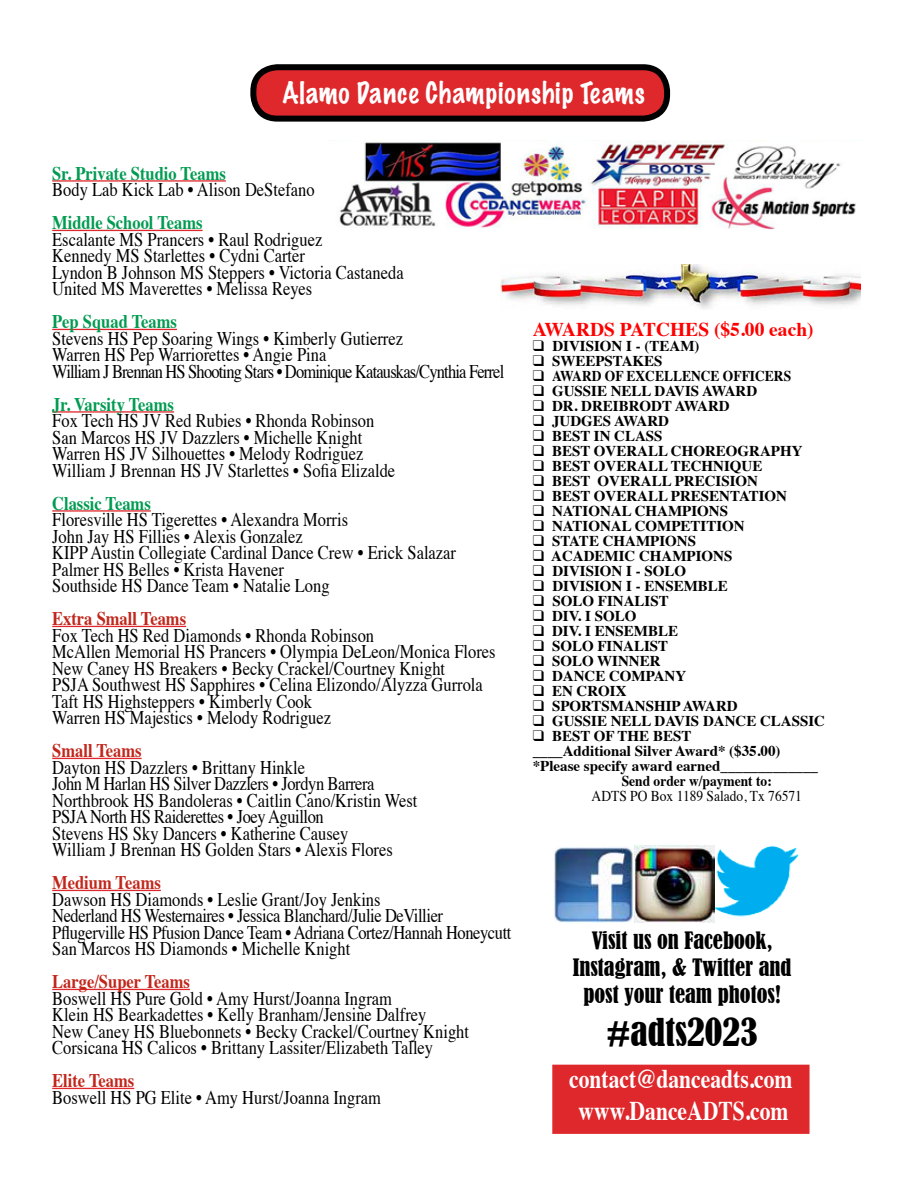
<style>
.page{position:relative;width:918px;height:1188px;background:#fff}
.page>*{position:absolute;margin:0;border:0;box-sizing:border-box;transform-origin:0 0}
.t1{font:condensed 36px "Bernard";color:#000}
.t2{font:700 27px/32.4px "Times";color:#fff;text-align:center;scale:.8 1}
.t3{font:100 27px "Marker Felt";letter-spacing:.035em;color:#fff}
.t4{font:condensed 22.5px/27px "Bernard";color:#000;text-align:center}
.t5{font:700 19.5px "Times";color:#f00}
.t6{font:19.35px/16.5px "Times";color:#000;scale:.85 1}
.t7{font:19.35px/16.5px "Times";letter-spacing:-.025em;color:#000;scale:.85 1}
.t8{font:700 19.35px "Times";color:#009b51;scale:.85 1}
.t9{font:700 19.35px "Times";color:#c1261b;scale:.85 1}
.t10{font:700 15px "Times";color:#000}
.t11{font:700 15px "Times";color:#000;scale:.9 1}
.t12{font:15px "Times";color:#000;scale:.9 1}
</style>
<div class="page">
<div style="left:253px;top:67px;width:414px;height:52px;background:#df282c;border-radius:24px"></div>
<div style="left:250px;top:64px;width:420px;height:58px;border:6px solid #000;border-radius:24px"></div>
<img style="left:501px;top:265px;width:360px;height:45px">
<hr style="left:52px;top:180px;width:174px;height:2px;background:#df282c">
<hr style="left:52px;top:230px;width:151px;height:1px;background:#df282c">
<hr style="left:52px;top:329px;width:125px;height:1px;background:#df282c">
<hr style="left:52px;top:411px;width:122px;height:2px;background:#df282c">
<hr style="left:52px;top:510px;width:99px;height:2px;background:#df282c">
<hr style="left:52px;top:626px;width:134px;height:1px;background:#df282c">
<hr style="left:52px;top:758px;width:90px;height:1px;background:#df282c">
<hr style="left:52px;top:890px;width:109px;height:1px;background:#df282c">
<hr style="left:52px;top:989px;width:138px;height:1px;background:#df282c">
<hr style="left:52px;top:1088px;width:82px;height:1px;background:#df282c">
<img style="left:328px;top:140px;width:528px;height:90px">
<div style="left:552px;top:1065px;width:258px;height:69px;background:#df282c;border:2px solid #df282c"></div>
<img style="left:554px;top:846px;width:142px;height:77px">
<img style="left:696px;top:845px;width:103px;height:78px">
<h2 class="t3" style="left:282px;top:71px;width:364px">Alamo Dance Championship Teams</h2>
<p class="t8" style="left:52px;top:155px;width:206px">Sr. Private Studio Teams</p>
<p class="t6" style="left:52px;top:180px;width:310px">Body Lab Kick Lab • Alison DeStefano</p>
<p class="t8" style="left:52px;top:204px;width:178px">Middle School Teams</p>
<p class="t6" style="left:52px;top:229px;width:415px">Escalante MS Prancers • Raul Rodriguez<br>Kennedy MS Starlettes • Cydni Carter<br>Lyndon B Johnson MS Steppers • Victoria Castaneda United MS Maverettes • Melissa Reyes</p>
<p class="t8" style="left:52px;top:303px;width:148px">Pep Squad Teams</p>
<p class="t6" style="left:52px;top:328px;width:533px">Stevens HS Pep Soaring Wings • Kimberly Gutierrez<br>Warren HS Pep Warriorettes • Angie Pina<br>William J Brennan HS Shooting Stars • Dominique Katauskas/Cynthia Ferrel</p>
<p class="t8" style="left:52px;top:386px;width:145px">Jr. Varsity Teams</p>
<p class="t6" style="left:52px;top:411px;width:405px">Fox Tech HS JV Red Rubies • Rhonda Robinson San Marcos HS JV Dazzlers • Michelle Knight Warren HS JV Silhouettes • Melody Rodriguez William J Brennan HS JV Starlettes • Sofia Elizalde</p>
<p class="t8" style="left:52px;top:485px;width:117px">Classic Teams</p>
<p class="t6" style="left:52px;top:510px;width:477px">Floresville HS Tigerettes • Alexandra Morris<br>John Jay HS Fillies • Alexis Gonzalez<br>KIPP Austin Collegiate Cardinal Dance Crew • Erick Salazar Palmer HS Belles • Krista Havener<br>Southside HS Dance Team • Natalie Long</p>
<p class="t9" style="left:52px;top:600px;width:159px">Extra Small Teams</p>
<p class="t6" style="left:52px;top:625px;width:523px">Fox Tech HS Red Diamonds • Rhonda Robinson<br>McAllen Memorial HS Prancers • Olympia DeLeon/Monica Flores New Caney HS Breakers • Becky Crackel/Courtney Knight<br>PSJA Southwest HS Sapphires • Celina Elizondo/Alyzza Gurrola Taft HS Highsteppers • Kimberly Cook<br>Warren HS Majestics • Melody Rodriguez</p>
<p class="t9" style="left:52px;top:732px;width:107px">Small Teams</p>
<p class="t6" style="left:52px;top:757px;width:431px">Dayton HS Dazzlers • Brittany Hinkle<br>John M Harlan HS Silver Dazzlers • Jordyn Barrera Northbrook HS Bandoleras • Caitlin Cano/Kristin West PSJA North HS Raiderettes • Joey Aguillon<br>Stevens HS Sky Dancers • Katherine Causey<br>William J Brennan HS Golden Stars • Alexis Flores</p>
<p class="t9" style="left:52px;top:864px;width:129px">Medium Teams</p>
<p class="t7" style="left:52px;top:889px;width:542px">Dawson HS Diamonds • Leslie Grant/Joy Jenkins<br>Nederland HS Westernaires • Jessica Blanchard/Julie DeVillier Pflugerville HS Pfusion Dance Team • Adriana Cortez/Hannah Honeycutt San Marcos HS Diamonds • Michelle Knight</p>
<p class="t9" style="left:52px;top:963px;width:163px">Large/Super Teams</p>
<p class="t6" style="left:52px;top:988px;width:492px">Boswell HS Pure Gold • Amy Hurst/Joanna Ingram<br>Klein HS Bearkadettes • Kelly Branham/Jensine Dalfrey<br>New Caney HS Bluebonnets • Becky Crackel/Courtney Knight Corsicana HS Calicos • Brittany Lassiter/Elizabeth Talley</p>
<p class="t9" style="left:52px;top:1062px;width:98px">Elite Teams</p>
<p class="t6" style="left:52px;top:1087px;width:388px">Boswell HS PG Elite • Amy Hurst/Joanna Ingram</p>
<p class="t5" style="left:533px;top:311px;width:282px">AWARDS PATCHES ($5.00 each)</p>
<p class="t10" style="left:533px;top:331px;width:168px">❑ DIVISION I - (TEAM)</p>
<p class="t10" style="left:533px;top:346px;width:131px">❑ SWEEPSTAKES</p>
<p class="t11" style="left:533px;top:361px;width:289px">❑ AWARD OF EXCELLENCE OFFICERS</p>
<p class="t10" style="left:533px;top:376px;width:226px">❑ GUSSIE NELL DAVIS AWARD</p>
<p class="t10" style="left:533px;top:391px;width:198px">❑ DR. DREIBRODT AWARD</p>
<p class="t10" style="left:533px;top:406px;width:138px">❑ JUDGES AWARD</p>
<p class="t10" style="left:533px;top:421px;width:131px">❑ BEST IN CLASS</p>
<p class="t10" style="left:533px;top:436px;width:271px">❑ BEST OVERALL CHOREOGRAPHY</p>
<p class="t10" style="left:533px;top:451px;width:231px">❑ BEST OVERALL TECHNIQUE</p>
<p class="t10" style="left:533px;top:466px;width:227px">❑ BEST OVERALL PRECISION</p>
<p class="t10" style="left:533px;top:481px;width:256px">❑ BEST OVERALL PRESENTATION</p>
<p class="t10" style="left:533px;top:496px;width:197px">❑ NATIONAL CHAMPIONS</p>
<p class="t10" style="left:533px;top:511px;width:213px">❑ NATIONAL COMPETITION</p>
<p class="t10" style="left:533px;top:526px;width:165px">❑ STATE CHAMPIONS</p>
<p class="t10" style="left:533px;top:541px;width:201px">❑ ACADEMIC CHAMPIONS</p>
<p class="t10" style="left:533px;top:556px;width:155px">❑ DIVISION I - SOLO</p>
<p class="t10" style="left:533px;top:571px;width:197px">❑ DIVISION I - ENSEMBLE</p>
<p class="t10" style="left:533px;top:586px;width:137px">❑ SOLO FINALIST</p>
<p class="t10" style="left:533px;top:601px;width:105px">❑ DIV. I SOLO</p>
<p class="t10" style="left:533px;top:616px;width:147px">❑ DIV. I ENSEMBLE</p>
<p class="t10" style="left:533px;top:631px;width:137px">❑ SOLO FINALIST</p>
<p class="t10" style="left:533px;top:646px;width:129px">❑ SOLO WINNER</p>
<p class="t10" style="left:533px;top:661px;width:155px">❑ DANCE COMPANY</p>
<p class="t10" style="left:533px;top:676px;width:95px">❑ EN CROIX</p>
<p class="t10" style="left:533px;top:691px;width:207px">❑ SPORTSMANSHIP AWARD</p>
<p class="t10" style="left:533px;top:706px;width:294px">❑ GUSSIE NELL DAVIS DANCE CLASSIC</p>
<p class="t10" style="left:533px;top:721px;width:160px">❑ BEST OF THE BEST</p>
<p class="t10" style="left:533px;top:736px;width:249px">____Additional Silver Award* ($35.00)</p>
<p class="t10" style="left:533px;top:751px;width:287px">*Please specify award earned_____________</p>
<p class="t11" style="left:622px;top:766px;width:168px">Send order w/payment to:</p>
<p class="t12" style="left:592px;top:782px;width:235px">ADTS PO Box 1189 Salado, Tx 76571</p>
<p class="t4" style="left:573px;top:927px;width:220px">Visit us on Facebook,<br>Instagram, &amp; Twitter and post your team photos!</p>
<h1 class="t1" style="left:607px;top:1012px;width:153px">#adts2023</h1>
<h2 class="t2" style="left:569px;top:1060px;width:281px">contact@danceadts.com www.DanceADTS.com</h2>
</div>
